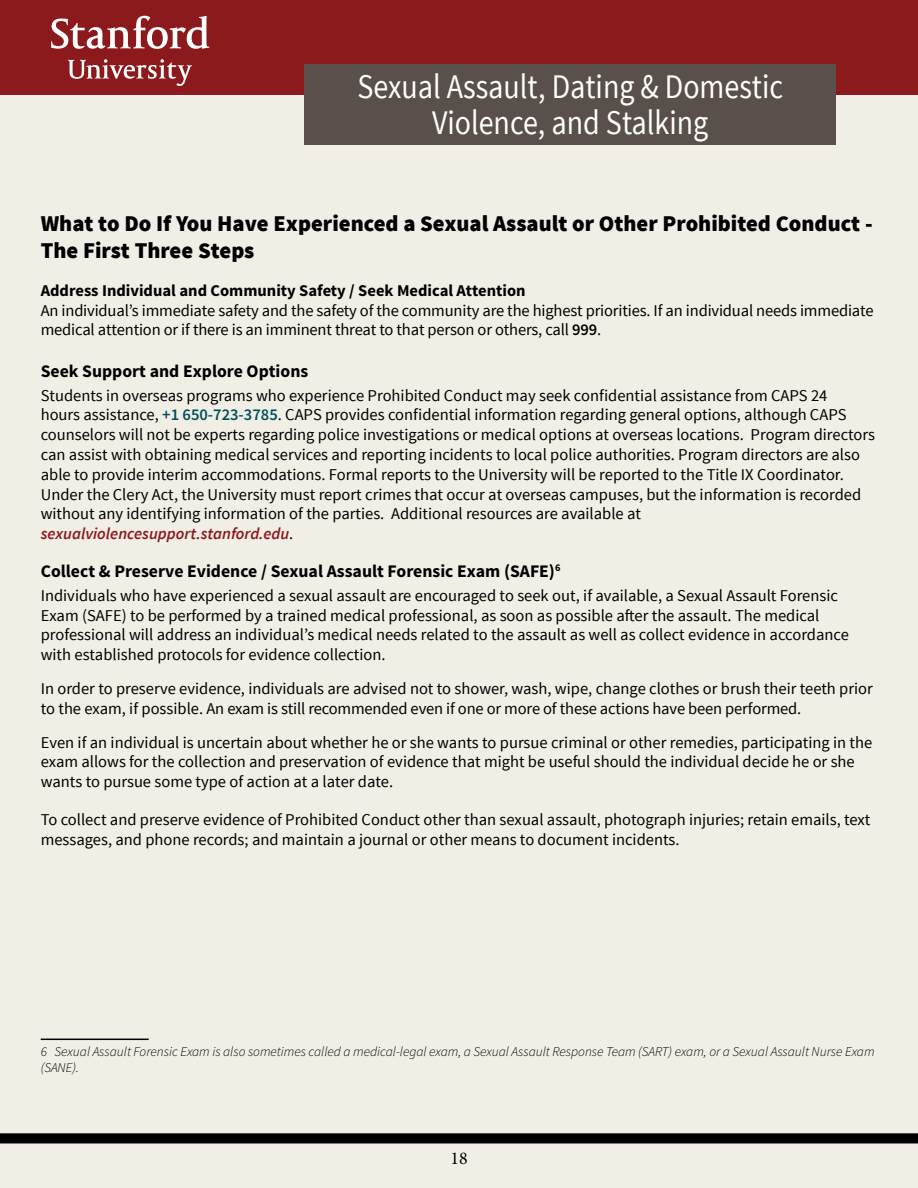
<style>
.page{position:relative;width:918px;height:1188px;background:#fff}
.page>*{position:absolute;margin:0;border:0;box-sizing:border-box;transform-origin:0 0}
.t1{font:34.5px/36px "Source Sans Pro";color:#fff;text-align:center;scale:.87 1}
.t2{font:900 22.5px/27px "Source Sans Pro";color:#000}
.t3{font:18px "Minion Pro";color:#000}
.t4{font:700 17.7px "Source Sans Pro";color:#000}
.t5{font:16.5px/19.8px "Source Sans Pro";color:#000}
.t6{font:700 16.5px "Source Sans Pro";color:#000}
.t7{font:italic 600 16.5px "Source Sans Pro";color:#8c191c}
.t8{font:italic 300 13.5px/16.2px "Source Sans Pro";color:#000}
.s1{font-weight:600}
.s2{font-weight:600;color:#00505c}
.s3{font-weight:400;font-style:normal;color:#000}
</style>
<div class="page">
<div style="left:0;top:95px;width:918px;height:1093px;background:#f0eee5"></div>
<div style="left:0;top:0;width:918px;height:95px;background:#8c191c"></div>
<svg style="left:51px;top:16px;width:158px;height:33px"></svg>
<svg style="left:68px;top:59px;width:124px;height:27px"></svg>
<div style="left:305px;top:65px;width:531px;height:80px;background:#59504b"></div>
<svg style="left:0;top:1133px;width:918px;height:10px;background:#080807"></svg>
<hr style="left:41px;top:1039px;width:108px;height:1px;background:#000">
<p class="t1" style="left:357px;top:69px;width:491px">Sexual Assault, Dating &amp; Domestic<br>Violence, and Stalking</p>
<p class="t2" style="left:41px;top:211px;width:833px">What to Do If You Have Experienced a Sexual Assault or Other Prohibited Conduct -<br>The First Three Steps</p>
<p class="t6" style="left:41px;top:280px;width:486px">Address Individual and Community Safety / Seek Medical Attention</p>
<p class="t5" style="left:41px;top:301px;width:834px">An individual’s immediate safety and the safety of the community are the highest priorities. If an individual needs immediate medical attention or if there is an imminent threat to that person or others, call <span class="s1">999</span>.</p>
<p class="t4" style="left:41px;top:359px;width:269px">Seek Support and Explore Options</p>
<p class="t5" style="left:41px;top:386px;width:836px">Students in overseas programs who experience Prohibited Conduct may seek confidential assistance from CAPS 24<br>hours assistance, <span class="s2">+1 650-723-3785</span>. CAPS provides confidential information regarding general options, although CAPS counselors will not be experts regarding police investigations or medical options at overseas locations. Program directors can assist with obtaining medical services and reporting incidents to local police authorities. Program directors are also able to provide interim accommodations. Formal reports to the University will be reported to the Title IX Coordinator.<br>Under the Clery Act, the University must report crimes that occur at overseas campuses, but the information is recorded without any identifying information of the parties. Additional resources are available at</p>
<p class="t7" style="left:41px;top:523px;width:254px">sexualviolencesupport.stanford.edu<span class="s3">.</span></p>
<p class="t4" style="left:41px;top:559px;width:521px">Collect &amp; Preserve Evidence / Sexual Assault Forensic Exam (SAFE)<sup>6</sup></p>
<p class="t5" style="left:41px;top:586px;width:810px">Individuals who have experienced a sexual assault are encouraged to seek out, if available, a Sexual Assault Forensic Exam (SAFE) to be performed by a trained medical professional, as soon as possible after the assault. The medical professional will address an individual’s medical needs related to the assault as well as collect evidence in accordance with established protocols for evidence collection.</p>
<p class="t5" style="left:41px;top:679px;width:834px">In order to preserve evidence, individuals are advised not to shower, wash, wipe, change clothes or brush their teeth prior to the exam, if possible. An exam is still recommended even if one or more of these actions have been performed.</p>
<p class="t5" style="left:41px;top:732px;width:833px">Even if an individual is uncertain about whether he or she wants to pursue criminal or other remedies, participating in the exam allows for the collection and preservation of evidence that might be useful should the individual decide he or she wants to pursue some type of action at a later date.</p>
<p class="t5" style="left:41px;top:810px;width:831px">To collect and preserve evidence of Prohibited Conduct other than sexual assault, photograph injuries; retain emails, text messages, and phone records; and maintain a journal or other means to document incidents.</p>
<p class="t8" style="left:41px;top:1043px;width:835px">6 Sexual Assault Forensic Exam is also sometimes called a medical-legal exam, a Sexual Assault Response Team (SART) exam, or a Sexual Assault Nurse Exam (SANE).</p>
<p class="t3" style="left:451px;top:1146px;width:19px">18</p>
</div>
